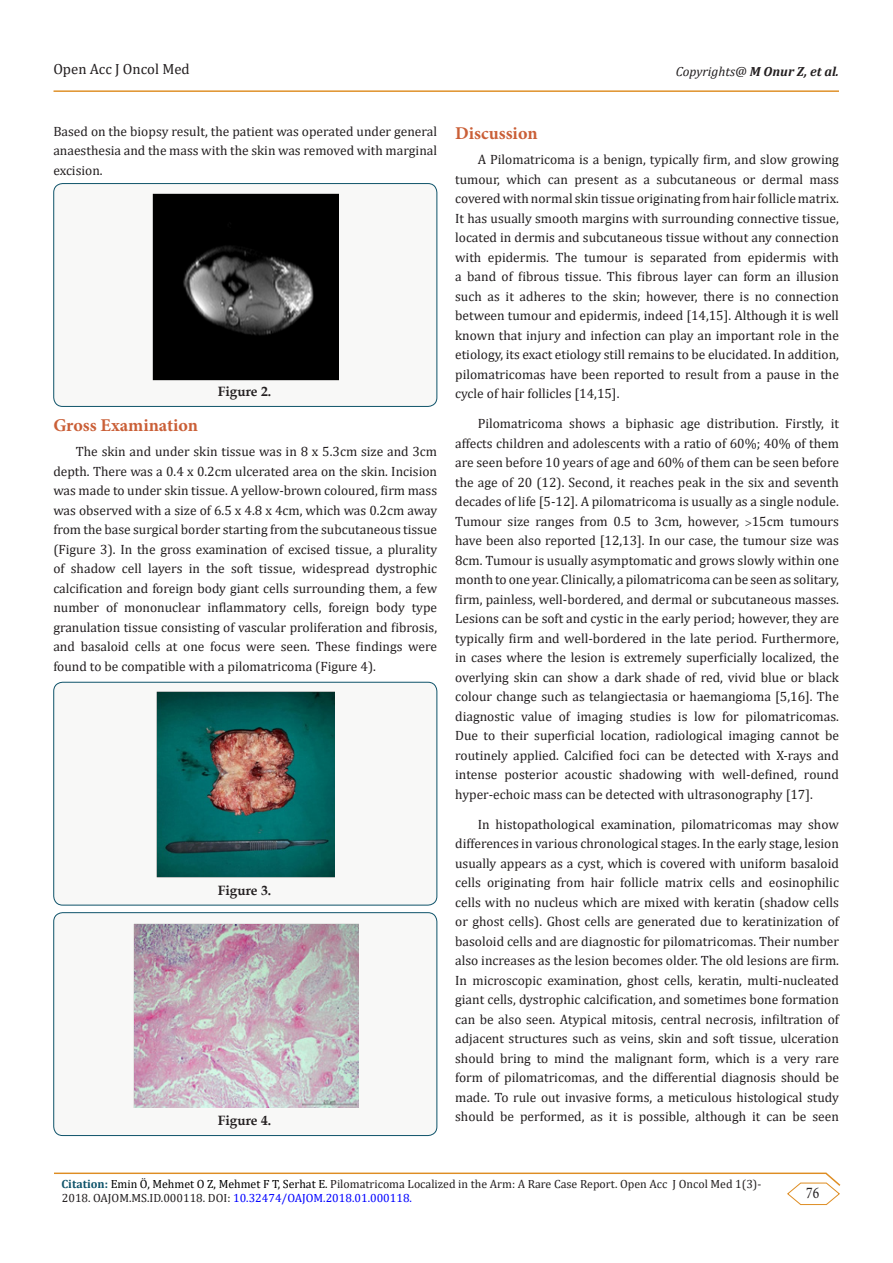
<style>
.page{position:relative;width:893px;height:1263px;background:#fff}
.page>*{position:absolute;margin:0;border:0;box-sizing:border-box;transform-origin:0 0}
.t1{font:700 18px "Minion Pro";color:#ca5f37}
.t2{font:16.35px "Minion Pro";color:#231f20;scale:.83 1}
.t3{font:14.7px "Cambria";color:#231f20}
.t4{font:13.5px/19.5px "Cambria";color:#231f20;text-align:justify}
.t5{font:700 13.5px "Book Antiqua";color:#231f20}
.t6{font:italic 700 13.2px "Cambria";color:#231f20}
.t7{font:11.85px "Cambria";color:#231f20}
.t8{font:11.85px "Cambria";color:#00f}
.s1{font-weight:400}
.s2{font-weight:700;color:#0e536a}
.s3{color:#000}
.s4{color:#231f20}
</style>
<div class="page">
<hr style="left:54px;top:90px;width:785px;height:2px;background:#de8d23">
<hr style="left:54px;top:1172px;width:772px;height:2px;background:#de8d23">
<svg style="left:787px;top:1172px;width:54px;height:33px"></svg>
<div style="left:54px;top:184px;width:383px;height:222px;background:#f8f8f7;border-radius:9px"></div>
<div style="left:53px;top:183px;width:384px;height:224px;border:1px solid #0e536a;border-radius:9px"></div>
<img style="left:153px;top:194px;width:186px;height:186px">
<div style="left:54px;top:682px;width:383px;height:223px;background:#f8f8f7;border-radius:9px"></div>
<div style="left:53px;top:682px;width:384px;height:223px;border:1px solid #0e536a;border-radius:9px"></div>
<img style="left:157px;top:691px;width:178px;height:186px">
<div style="left:54px;top:913px;width:383px;height:222px;background:#f8f8f7;border-radius:9px"></div>
<div style="left:53px;top:912px;width:384px;height:224px;border:1px solid #0e536a;border-radius:9px"></div>
<img style="left:133px;top:924px;width:226px;height:184px">
<p class="t3" style="left:53px;top:60px;width:138px">Open Acc J Oncol Med</p>
<p class="t6" style="left:676px;top:62px;width:165px"><span class="s1">Copyrights@</span> M Onur Z, et al.</p>
<p class="t4" style="left:53px;top:122px;width:385px">Based on the biopsy result, the patient was operated under general anaesthesia and the mass with the skin was removed with marginal excision.</p>
<p class="t5" style="left:218px;top:382px;width:55px">Figure 2.</p>
<p class="t1" style="left:53px;top:412px;width:146px">Gross Examination</p>
<p class="t4" style="left:53px;top:442px;width:385px;text-indent:22px">The skin and under skin tissue was in 8 x 5.3cm size and 3cm depth. There was a 0.4 x 0.2cm ulcerated area on the skin. Incision was made to under skin tissue. A yellow-brown coloured, firm mass was observed with a size of 6.5 x 4.8 x 4cm, which was 0.2cm away from the base surgical border starting from the subcutaneous tissue (Figure 3). In the gross examination of excised tissue, a plurality of shadow cell layers in the soft tissue, widespread dystrophic calcification and foreign body giant cells surrounding them, a few number of mononuclear inflammatory cells, foreign body type granulation tissue consisting of vascular proliferation and fibrosis, and basaloid cells at one focus were seen. These findings were found to be compatible with a pilomatricoma (Figure 4).</p>
<p class="t5" style="left:218px;top:881px;width:55px">Figure 3.</p>
<p class="t5" style="left:218px;top:1111px;width:55px">Figure 4.</p>
<p class="t1" style="left:455px;top:120px;width:84px">Discussion</p>
<p class="t4" style="left:455px;top:150px;width:385px;text-indent:22px">A Pilomatricoma is a benign, typically firm, and slow growing tumour, which can present as a subcutaneous or dermal mass covered with normal skin tissue originating from hair follicle matrix.<br>It has usually smooth margins with surrounding connective tissue, located in dermis and subcutaneous tissue without any connection with epidermis. The tumour is separated from epidermis with a band of fibrous tissue. This fibrous layer can form an illusion such as it adheres to the skin; however, there is no connection between tumour and epidermis, indeed [14,15]. Although it is well known that injury and infection can play an important role in the etiology, its exact etiology still remains to be elucidated. In addition, pilomatricomas have been reported to result from a pause in the cycle of hair follicles [14,15].</p>
<p class="t4" style="left:455px;top:414px;width:385px;text-indent:22px">Pilomatricoma shows a biphasic age distribution. Firstly, it affects children and adolescents with a ratio of 60%; 40% of them are seen before 10 years of age and 60% of them can be seen before the age of 20 (12). Second, it reaches peak in the six and seventh decades of life [5-12]. A pilomatricoma is usually as a single nodule.<br>Tumour size ranges from 0.5 to 3cm, however, 15cm tumours have been also reported [12,13]. In our case, the tumour size was 8cm. Tumour is usually asymptomatic and grows slowly within one month to one year. Clinically, a pilomatricoma can be seen as solitary, firm, painless, well-bordered, and dermal or subcutaneous masses.<br>Lesions can be soft and cystic in the early period; however, they are typically firm and well-bordered in the late period. Furthermore, in cases where the lesion is extremely superficially localized, the overlying skin can show a dark shade of red, vivid blue or black colour change such as telangiectasia or haemangioma [5,16]. The diagnostic value of imaging studies is low for pilomatricomas.<br>Due to their superficial location, radiological imaging cannot be routinely applied. Calcified foci can be detected with X-rays and intense posterior acoustic shadowing with well-defined, round hyper-echoic mass can be detected with ultrasonography [17].</p>
<p class="t4" style="left:455px;top:814px;width:385px;text-indent:22px">In histopathological examination, pilomatricomas may show differences in various chronological stages. In the early stage, lesion usually appears as a cyst, which is covered with uniform basaloid cells originating from hair follicle matrix cells and eosinophilic cells with no nucleus which are mixed with keratin (shadow cells or ghost cells). Ghost cells are generated due to keratinization of basoloid cells and are diagnostic for pilomatricomas. Their number also increases as the lesion becomes older. The old lesions are firm.<br>In microscopic examination, ghost cells, keratin, multi-nucleated giant cells, dystrophic calcification, and sometimes bone formation can be also seen. Atypical mitosis, central necrosis, infiltration of adjacent structures such as veins, skin and soft tissue, ulceration should bring to mind the malignant form, which is a very rare form of pilomatricomas, and the differential diagnosis should be made. To rule out invasive forms, a meticulous histological study should be performed, as it is possible, although it can be seen</p>
<p class="t7" style="left:62px;top:1176px;width:701px"><span class="s2">Citation:</span> <span class="s3">Emin Ö, Mehmet O Z, Mehmet F T, Serhat E.</span> Pilomatricoma Localized in the Arm: A Rare Case Report. Open Acc J Oncol Med 1(3)-</p>
<p class="t8" style="left:62px;top:1191px;width:352px"><span class="s4">2018. OAJOM.MS.ID.000118. DOI:</span> 10.32474/OAJOM.2018.01.000118.</p>
<p class="t2" style="left:806px;top:1182px;width:17px">76</p>
</div>
